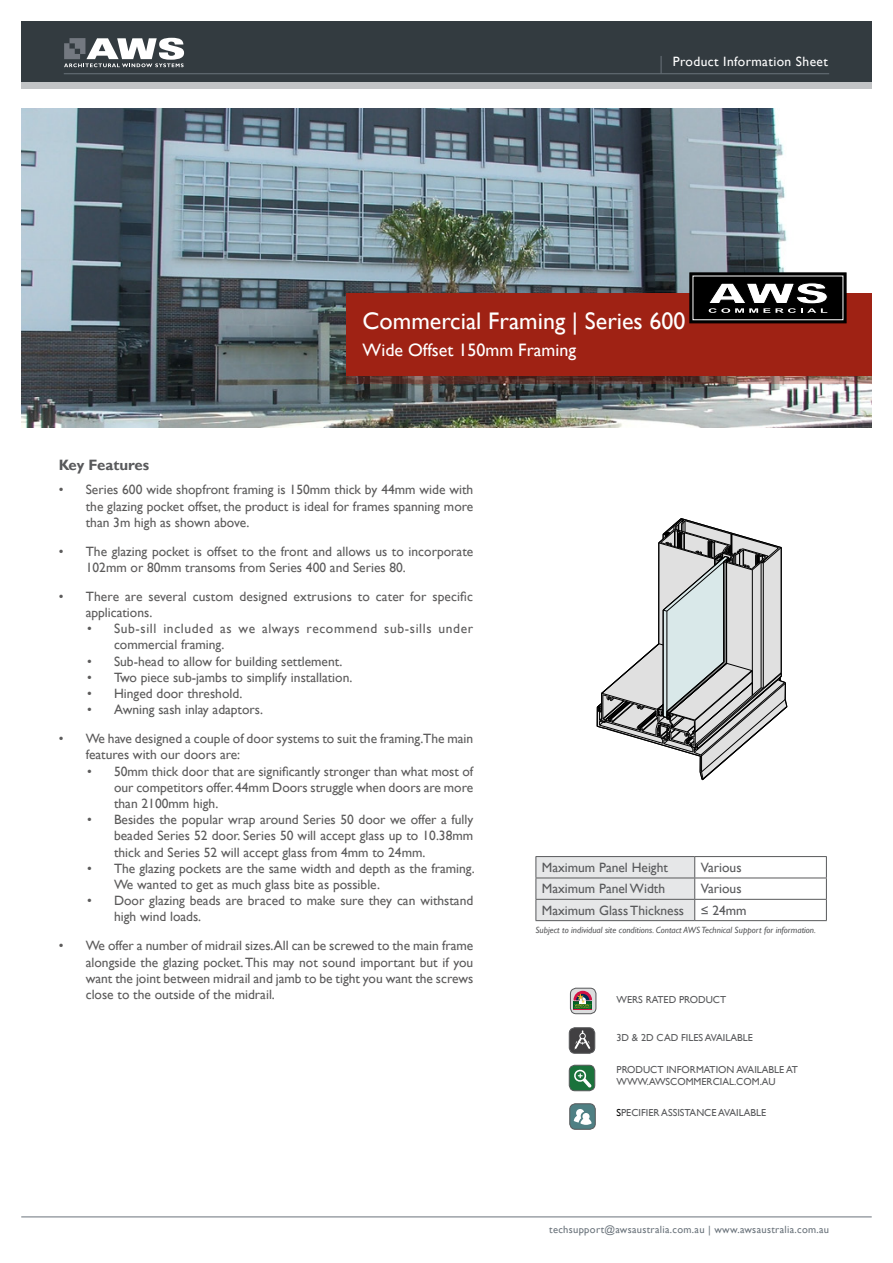
<style>
.page{position:relative;width:893px;height:1263px;background:#fff}
.page>*{position:absolute;margin:0;border:0;box-sizing:border-box;transform-origin:0 0}
.t1{font:24px "Gill Sans";color:#fff}
.t2{font:18px "Gill Sans";color:#fff}
.t3{font:700 15px "Gill Sans";color:#58595b}
.t4{font:13.5px/16.2px "Gill Sans";color:#5c5b5b}
.t5{font:13.5px/21.3px "Gill Sans";color:#58595b}
.t6{font:13.5px/16.2px "Gill Sans";letter-spacing:.045em;color:#5c5b5b}
.t7{font:13.5px "Gill Sans";letter-spacing:.03em;color:#fff}
.t8{font:10.5px "Gill Sans";letter-spacing:.03em;color:#6a737b}
.t9{font:10.2px/12.1px "Gill Sans";color:#58595b}
.t10{font:italic 9px "Gill Sans";color:#58595b}
.s1{color:#000}
</style>
<div class="page">
<div style="left:21px;top:81px;width:851px;height:8px;background:#c2c4c6"></div>
<div style="left:21px;top:21px;width:851px;height:60px;background:#333b40"></div>
<svg style="left:64px;top:38px;width:120px;height:29px"></svg>
<hr style="left:64px;top:73px;width:765px;height:1px;background:#6a737b">
<svg style="left:661px;top:56px;width:1px;height:17px"></svg>
<hr style="left:21px;top:1216px;width:851px;height:1px;background:#6a737b">
<img style="left:21px;top:109px;width:851px;height:319px">
<hr style="left:695px;top:856px;width:132px;height:1px;background:#58595b">
<hr style="left:695px;top:878px;width:132px;height:1px;background:#58595b">
<hr style="left:695px;top:899px;width:132px;height:1px;background:#58595b">
<svg style="left:535px;top:856px;width:160px;height:64px;background:#dedfe0"></svg>
<svg style="left:826px;top:857px;width:1px;height:63px"></svg>
<hr style="left:535px;top:920px;width:160px;height:1px;background:#58595b">
<hr style="left:695px;top:920px;width:132px;height:1px;background:#58595b">
<svg style="left:597px;top:518px;width:190px;height:262px"></svg>
<svg style="left:568px;top:987px;width:29px;height:143px"></svg>
<div style="left:347px;top:293px;width:525px;height:82px;background:#9f2214"></div>
<svg style="left:347px;top:375px;width:525px;height:8px;background:#71443c"></svg>
<svg style="left:690px;top:273px;width:156px;height:50px;background:#171717"></svg>
<svg style="left:708px;top:283px;width:119px;height:30px;background:#676767"></svg>
<p class="t7" style="left:673px;top:53px;width:156px">Product Information Sheet</p>
<h1 class="t1" style="left:363px;top:307px;width:324px">Commercial Framing | Series 600</h1>
<h2 class="t2" style="left:363px;top:339px;width:215px">Wide Offset 150mm Framing</h2>
<p class="t3" style="left:59px;top:455px;width:92px">Key Features</p>
<p class="t4" style="left:86px;top:482px;width:389px;text-align:justify;text-indent:-27px">• Series 600 wide shopfront framing is 150mm thick by 44mm wide with the glazing pocket offset, the product is ideal for frames spanning more than 3m high as shown above.</p>
<p class="t4" style="left:86px;top:543px;width:389px;text-indent:-27px">• The glazing pocket is offset to the front and allows us to incorporate<br>102mm or 80mm transoms from Series 400 and Series 80.</p>
<p class="t4" style="left:86px;top:588px;width:389px;text-indent:-27px">• There are several custom designed extrusions to cater for specific applications.</p>
<p class="t6" style="left:114px;top:621px;width:361px;text-indent:-27px">• Sub-sill included as we always recommend sub-sills under commercial framing.</p>
<p class="t4" style="left:87px;top:653px;width:257px">• Sub-head to allow for building settlement.</p>
<p class="t4" style="left:87px;top:669px;width:267px">• Two piece sub-jambs to simplify installation.</p>
<p class="t4" style="left:87px;top:686px;width:157px">• Hinged door threshold.</p>
<p class="t4" style="left:87px;top:702px;width:178px">• Awning sash inlay adaptors.</p>
<p class="t4" style="left:86px;top:731px;width:389px;text-indent:-27px">• We have designed a couple of door systems to suit the framing.The main features with our doors are:</p>
<p class="t4" style="left:114px;top:763px;width:361px;text-align:justify;text-indent:-27px">• 50mm thick door that are significantly stronger than what most of our competitors offer. 44mm Doors struggle when doors are more than 2100mm high.</p>
<p class="t4" style="left:114px;top:812px;width:361px;text-align:justify;text-indent:-27px">• Besides the popular wrap around Series 50 door we offer a fully beaded Series 52 door. Series 50 will accept glass up to 10.38mm thick and Series 52 will accept glass from 4mm to 24mm.</p>
<p class="t4" style="left:114px;top:860px;width:362px;text-indent:-27px">• The glazing pockets are the same width and depth as the framing.<br>We wanted to get as much glass bite as possible.</p>
<p class="t4" style="left:114px;top:893px;width:361px;text-indent:-27px">• Door glazing beads are braced to make sure they can withstand high wind loads.</p>
<p class="t4" style="left:86px;top:938px;width:389px;text-align:justify;text-indent:-27px">• We offer a number of midrail sizes.All can be screwed to the main frame alongside the glazing pocket. This may not sound important but if you want the joint between midrail and jamb to be tight you want the screws close to the outside of the midrail.</p>
<p class="t5" style="left:542px;top:857px;width:128px">Maximum Panel Height</p>
<p class="t5" style="left:701px;top:857px;width:42px">Various</p>
<p class="t5" style="left:542px;top:878px;width:125px">Maximum Panel Width</p>
<p class="t5" style="left:542px;top:878px;width:206px;text-indent:159px">Various<br>Maximum Glass Thickness ≤ 24mm</p>
<p class="t10" style="left:535px;top:925px;width:282px">Subject to individual site conditions. Contact AWS Technical Support for information.</p>
<p class="t9" style="left:616px;top:994px;width:111px">WERS RATED PRODUCT</p>
<p class="t9" style="left:616px;top:1031px;width:138px">3D &amp; 2D CAD FILES AVAILABLE</p>
<p class="t9" style="left:616px;top:1063px;width:183px">PRODUCT INFORMATION AVAILABLE AT<br>WWW.AWSCOMMERCIAL.COM.AU</p>
<p class="t9" style="left:616px;top:1107px;width:151px"><span class="s1">S</span>PECIFIER ASSISTANCE AVAILABLE</p>
<p class="t8" style="left:549px;top:1224px;width:282px">techsupport@awsaustralia.com.au | www.awsaustralia.com.au</p>
</div>
